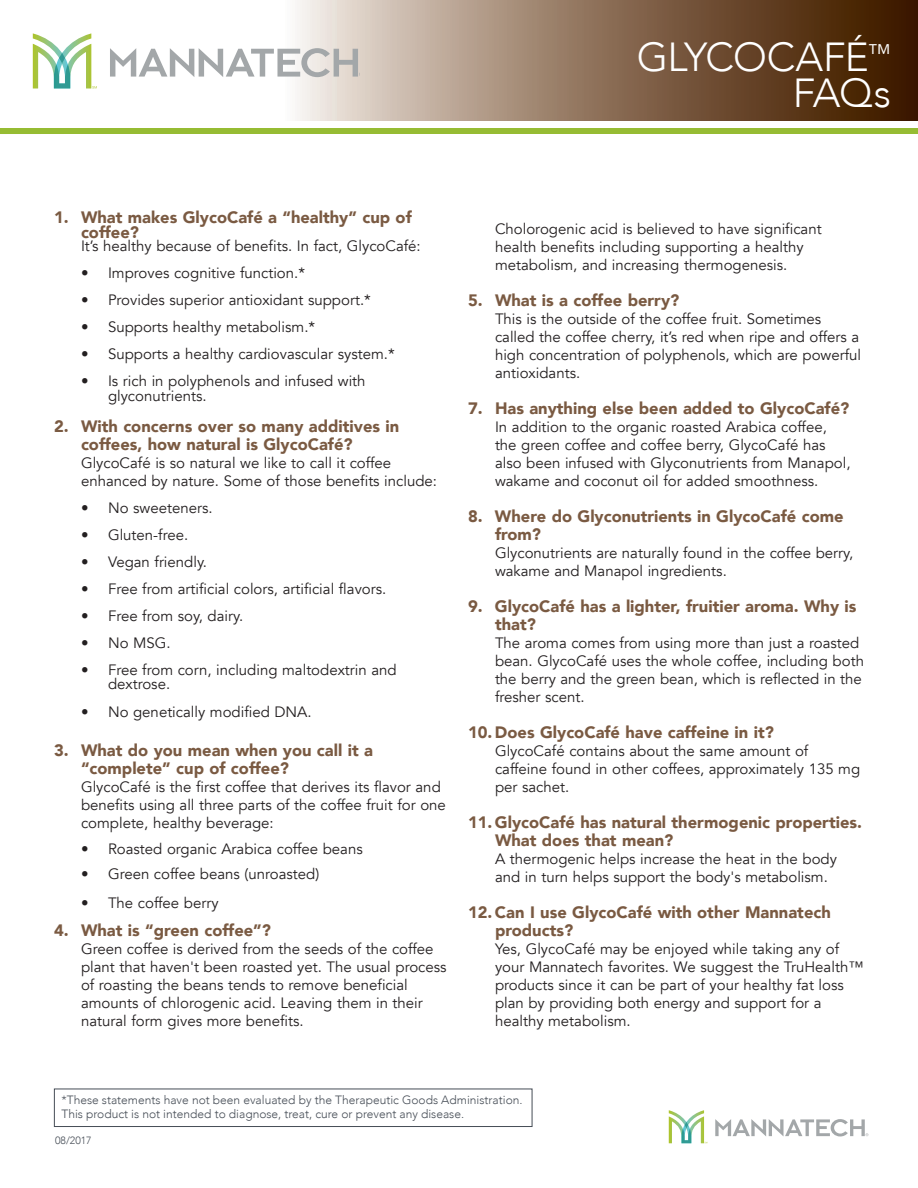
<style>
.page{position:relative;width:918px;height:1188px;background:#fff}
.page>*{position:absolute;margin:0;border:0;box-sizing:border-box;transform-origin:0 0}
.Bullets_Body_3rd{font:500 43.5px "Avenir";letter-spacing:-.005em;color:#fff}
.t1{font:300 40.5px/36px "Avenir";letter-spacing:-.02em;color:#fff;text-align:right}
.Heads_2{font:900 16.5px/18px "Avenir";color:#7a5a42}
.Heads_2-2{font:15px/18px "Avenir";color:#231f20}
.t2{font:300 12px/14.4px "Avenir";color:#464d56}
.t3{font:300 10.5px "Avenir";color:#464d56}
</style>
<div class="page">
<svg style="left:669px;top:1110px;width:38px;height:33px"></svg>
<svg style="left:715px;top:1119px;width:153px;height:17px"></svg>
<svg style="left:297px;top:0;width:621px;height:121px;background:#8f745e"></svg>
<div style="left:0;top:129px;width:918px;height:5px;background:#96bc33"></div>
<svg style="left:33px;top:33px;width:64px;height:56px"></svg>
<svg style="left:110px;top:48px;width:250px;height:29px"></svg>
<div style="left:54px;top:1089px;width:478px;height:38px;border:1px solid #464d56"></div>
<p class="t1" style="left:637px;top:40px;width:256px">GLYCOCAFÉ<sup>™<br></sup>FAQs</p>
<p class="Bullets_Body_3rd" style="left:582px;top:23px;width:181px">GINMAX</p>
<p class="Heads_2" style="left:81px;top:209px;width:332px;line-height:15px;text-indent:-27px">1. What makes GlycoCafé a “healthy” cup of coffee?</p>
<p class="Heads_2-2" style="left:81px;top:238px;width:341px">It’s healthy because of benefits. In fact, GlycoCafé:</p>
<p class="Heads_2-2" style="left:81px;top:265px;width:226px">• Improves cognitive function.*</p>
<p class="Heads_2-2" style="left:81px;top:292px;width:291px">• Provides superior antioxidant support.*</p>
<p class="Heads_2-2" style="left:81px;top:319px;width:236px">• Supports healthy metabolism.*</p>
<p class="Heads_2-2" style="left:81px;top:346px;width:315px">• Supports a healthy cardiovascular system.*</p>
<p class="Heads_2-2" style="left:108px;top:374px;width:259px;line-height:15px;text-indent:-27px">• Is rich in polyphenols and infused with glyconutrients.</p>
<p class="Heads_2" style="left:81px;top:417px;width:320px;text-indent:-27px">2. With concerns over so many additives in coffees, how natural is GlycoCafé?</p>
<p class="Heads_2-2" style="left:81px;top:454px;width:358px">GlycoCafé is so natural we like to call it coffee enhanced by nature. Some of those benefits include:</p>
<p class="Heads_2-2" style="left:81px;top:499px;width:133px">• No sweeteners.</p>
<p class="Heads_2-2" style="left:81px;top:526px;width:109px">• Gluten-free.</p>
<p class="Heads_2-2" style="left:81px;top:553px;width:128px">• Vegan friendly.</p>
<p class="Heads_2-2" style="left:81px;top:580px;width:307px">• Free from artificial colors, artificial flavors.</p>
<p class="Heads_2-2" style="left:81px;top:607px;width:164px">• Free from soy, dairy.</p>
<p class="Heads_2-2" style="left:81px;top:634px;width:91px">• No MSG.</p>
<p class="Heads_2-2" style="left:108px;top:663px;width:290px;line-height:13.5px;text-indent:-27px">• Free from corn, including maltodextrin and dextrose.</p>
<p class="Heads_2-2" style="left:81px;top:703px;width:232px">• No genetically modified DNA.</p>
<p class="Heads_2" style="left:81px;top:741px;width:294px;text-indent:-27px">3. What do you mean when you call it a “complete” cup of coffee?</p>
<p class="Heads_2-2" style="left:81px;top:778px;width:366px">GlycoCafé is the first coffee that derives its flavor and benefits using all three parts of the coffee fruit for one complete, healthy beverage:</p>
<p class="Heads_2-2" style="left:81px;top:840px;width:283px">• Roasted organic Arabica coffee beans</p>
<p class="Heads_2-2" style="left:81px;top:865px;width:240px">• Green coffee beans (unroasted)</p>
<p class="Heads_2-2" style="left:81px;top:894px;width:139px">• The coffee berry</p>
<p class="Heads_2" style="left:54px;top:921px;width:219px">4. What is “green coffee”?</p>
<p class="Heads_2-2" style="left:81px;top:940px;width:367px">Green coffee is derived from the seeds of the coffee plant that haven't been roasted yet. The usual process of roasting the beans tends to remove beneficial amounts of chlorogenic acid. Leaving them in their natural form gives more benefits.</p>
<p class="Heads_2-2" style="left:495px;top:220px;width:328px">Cholorogenic acid is believed to have significant health benefits including supporting a healthy metabolism, and increasing thermogenesis.</p>
<p class="Heads_2" style="left:468px;top:291px;width:213px">5. What is a coffee berry?</p>
<p class="Heads_2-2" style="left:495px;top:310px;width:368px">This is the outside of the coffee fruit. Sometimes called the coffee cherry, it’s red when ripe and offers a high concentration of polyphenols, which are powerful antioxidants.</p>
<p class="Heads_2" style="left:468px;top:399px;width:383px">7. Has anything else been added to GlycoCafé?</p>
<p class="Heads_2-2" style="left:495px;top:418px;width:357px">In addition to the organic roasted Arabica coffee, the green coffee and coffee berry, GlycoCafé has also been infused with Glyconutrients from Manapol, wakame and coconut oil for added smoothness.</p>
<p class="Heads_2" style="left:495px;top:507px;width:350px;text-indent:-27px">8. Where do Glyconutrients in GlycoCafé come from?</p>
<p class="Heads_2-2" style="left:495px;top:544px;width:360px">Glyconutrients are naturally found in the coffee berry, wakame and Manapol ingredients.</p>
<p class="Heads_2" style="left:495px;top:597px;width:363px;text-indent:-27px">9. GlycoCafé has a lighter, fruitier aroma. Why is that?</p>
<p class="Heads_2-2" style="left:495px;top:634px;width:371px">The aroma comes from using more than just a roasted bean. GlycoCafé uses the whole coffee, including both the berry and the green bean, which is reflected in the fresher scent.</p>
<p class="Heads_2" style="left:468px;top:723px;width:307px">10. Does GlycoCafé have caffeine in it?</p>
<p class="Heads_2-2" style="left:495px;top:742px;width:367px">GlycoCafé contains about the same amount of caffeine found in other coffees, approximately 135 mg per sachet.</p>
<p class="Heads_2" style="left:495px;top:813px;width:369px;text-indent:-27px">11. GlycoCafé has natural thermogenic properties.<br>What does that mean?</p>
<p class="Heads_2-2" style="left:495px;top:850px;width:343px">A thermogenic helps increase the heat in the body and in turn helps support the body's metabolism.</p>
<p class="Heads_2" style="left:495px;top:903px;width:337px;text-indent:-27px">12. Can I use GlycoCafé with other Mannatech products?</p>
<p class="Heads_2-2" style="left:495px;top:940px;width:370px">Yes, GlycoCafé may be enjoyed while taking any of your Mannatech favorites. We suggest the TruHealth™ products since it can be part of your healthy fat loss plan by providing both energy and support for a healthy metabolism.</p>
<p class="t2" style="left:62px;top:1092px;width:463px">*These statements have not been evaluated by the Therapeutic Goods Administration.<br>This product is not intended to diagnose, treat, cure or prevent any disease.</p>
<p class="t3" style="left:55px;top:1134px;width:38px">08/2017</p>
</div>
